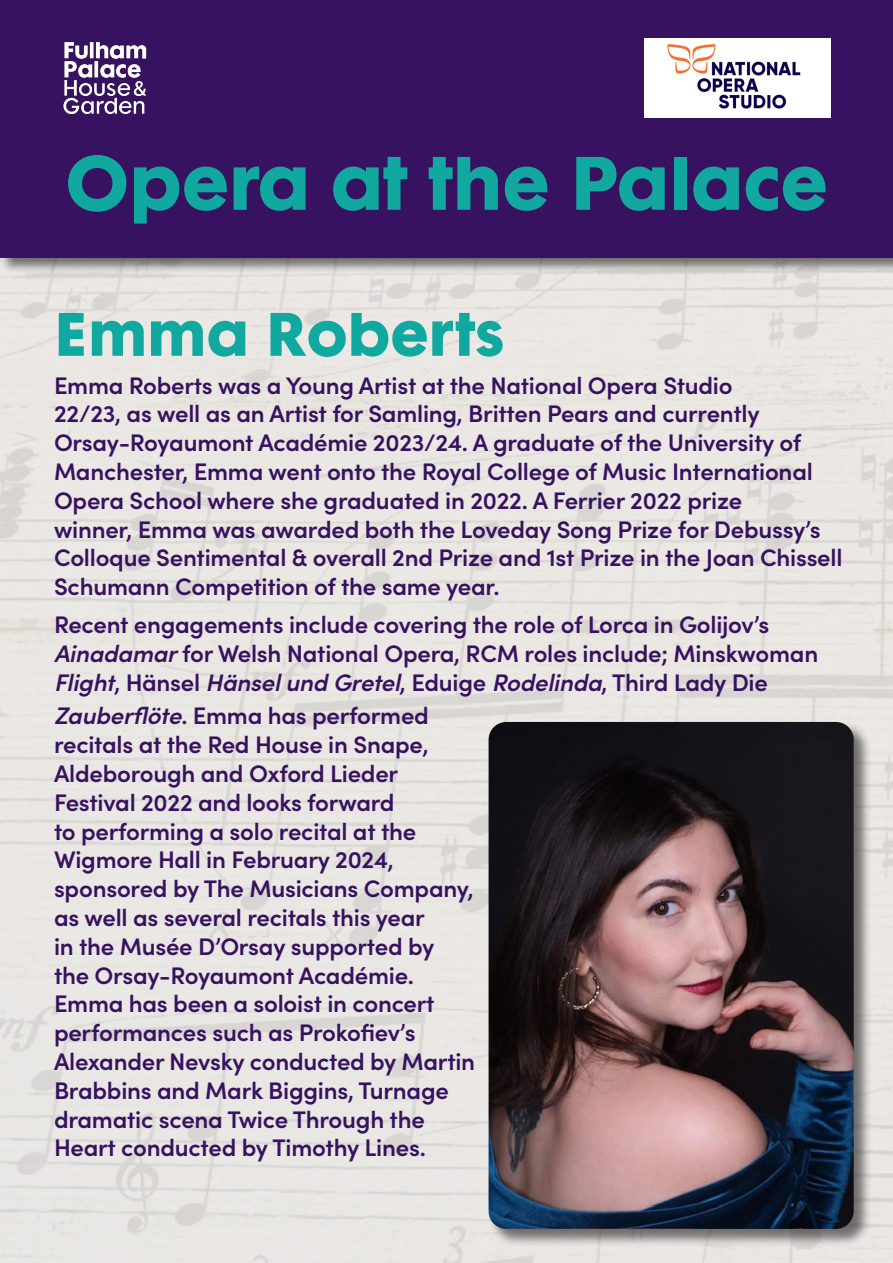
<style>
.page{position:relative;width:893px;height:1263px;background:#ede9e5}
.page>*{position:absolute;margin:0;border:0;box-sizing:border-box;transform-origin:0 0}
.t1{font:700 69px "Futura Maxi Std";color:#11a99f}
.t2{font:700 55.95px "Futura Maxi Std";color:#11a99f}
.t3{font:600 24px/28.8px "Sofia Pro";letter-spacing:-.01em;color:#371260}
.s1{font-style:italic}
</style>
<div class="page">
<div style="left:488px;top:721px;width:383px;height:526px;background:#231f20;opacity:.6"></div>
<img style="left:489px;top:722px;width:365px;height:507px">
<div style="left:0;top:0;width:893px;height:274px;background:#231f20;opacity:.6"></div>
<div style="left:0;top:0;width:893px;height:257px;background:#371260"></div>
<img style="left:63px;top:42px;width:84px;height:73px">
<img style="left:644px;top:39px;width:186px;height:78px">
<p class="t1" style="left:65px;top:133px;width:764px">Opera at the Palace</p>
<p class="t2" style="left:54px;top:294px;width:452px">Emma Roberts</p>
<p class="t3" style="left:54px;top:369px;width:790px">Emma Roberts was a Young Artist at the National Opera Studio<br>22/23, as well as an Artist for Samling, Britten Pears and currently Orsay-Royaumont Académie 2023/24. A graduate of the University of Manchester, Emma went onto the Royal College of Music International Opera School where she graduated in 2022. A Ferrier 2022 prize<br>winner, Emma was awarded both the Loveday Song Prize for Debussy’s Colloque Sentimental &amp; overall 2nd Prize and 1st Prize in the Joan Chissell Schumann Competition of the same year.</p>
<p class="t3" style="left:54px;top:608px;width:766px">Recent engagements include covering the role of Lorca in Golijov’s<br><span class="s1">Ainadamar</span> for Welsh National Opera, RCM roles include; Minskwoman<br><span class="s1">Flight</span>, Hänsel <span class="s1">Hänsel und Gretel</span>, Eduige <span class="s1">Rodelinda</span>, Third Lady Die</p>
<p class="t3" style="left:54px;top:700px;width:423px"><span class="s1">Zauberflöte</span>. Emma has performed recitals at the Red House in Snape, Aldeborough and Oxford Lieder Festival 2022 and looks forward<br>to performing a solo recital at the Wigmore Hall in February 2024, sponsored by The Musicians Company, as well as several recitals this year<br>in the Musée D’Orsay supported by the Orsay-Royaumont Académie.<br>Emma has been a soloist in concert performances such as Prokofiev’s Alexander Nevsky conducted by Martin Brabbins and Mark Biggins, Turnage dramatic scena Twice Through the Heart conducted by Timothy Lines.</p>
</div>
